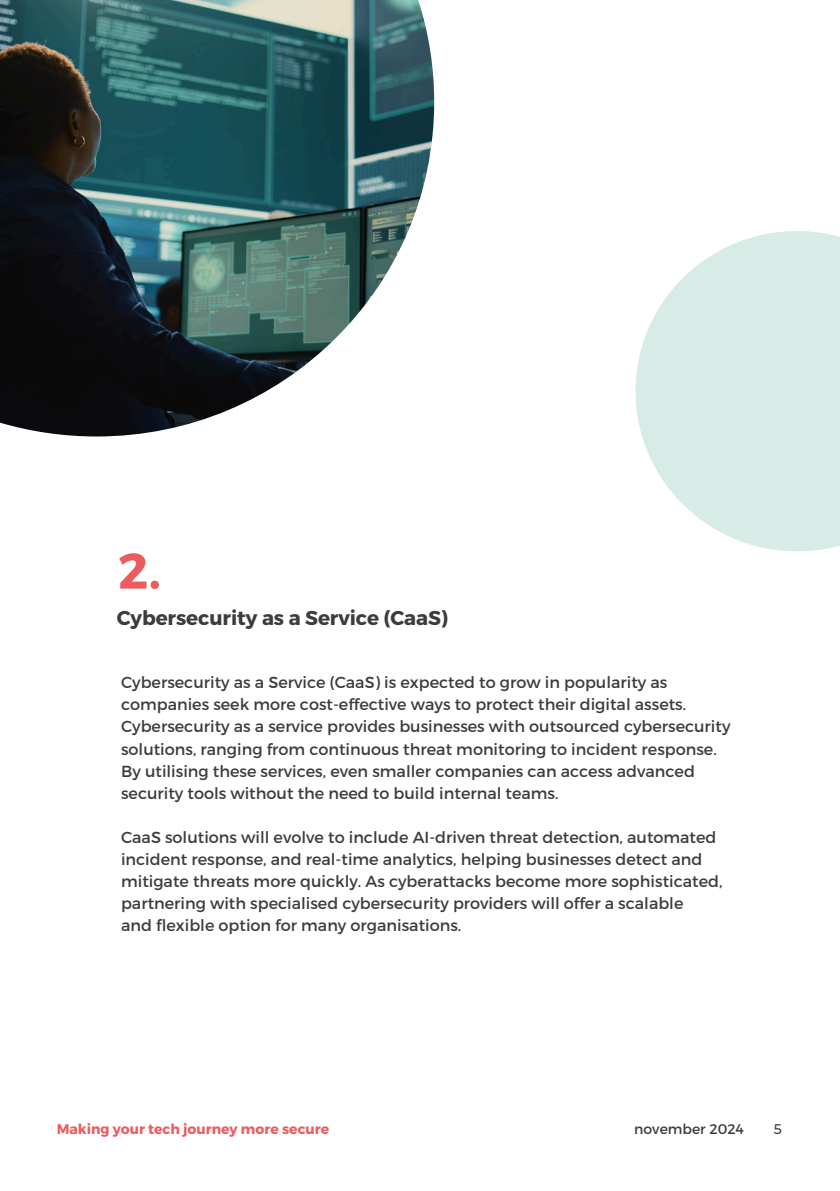
<style>
.page{position:relative;width:840px;height:1191px;background:#fff}
.page>*{position:absolute;margin:0;border:0;box-sizing:border-box;transform-origin:0 0}
.t1{font:700 50px "Montserrat";color:#eb5c5f}
.t2{font:700 20px "Montserrat";letter-spacing:-.005em;color:#3c3d3a}
.t3{font:16px/22px "Montserrat";color:#3c3d3a}
.t4{font:700 14px "Montserrat";color:#eb5c5f}
.t5{font:14px "Montserrat";color:#3c3d3a}
.t6{font:500 14px "Montserrat";color:#3c3d3a}
</style>
<div class="page">
<svg style="left:635px;top:231px;width:204px;height:320px;fill:#d8ece7"></svg>
<img style="left:0;top:0;width:434px;height:436px">
<h1 class="t1" style="left:118px;top:540px;width:44px">2.</h1>
<p class="t2" style="left:117px;top:605px;width:333px">Cybersecurity as a Service (CaaS)</p>
<p class="t3" style="left:121px;top:671px;width:610px">Cybersecurity as a Service (CaaS) is expected to grow in popularity as companies seek more cost-effective ways to protect their digital assets.<br>Cybersecurity as a service provides businesses with outsourced cybersecurity solutions, ranging from continuous threat monitoring to incident response.<br>By utilising these services, even smaller companies can access advanced security tools without the need to build internal teams.</p>
<p class="t3" style="left:121px;top:825px;width:602px">CaaS solutions will evolve to include AI-driven threat detection, automated incident response, and real-time analytics, helping businesses detect and mitigate threats more quickly. As cyberattacks become more sophisticated, partnering with specialised cybersecurity providers will offer a scalable<br>and flexible option for many organisations.</p>
<p class="t4" style="left:57px;top:1120px;width:274px">Making your tech journey more secure</p>
<p class="t6" style="left:773px;top:1119px;width:10px">5</p>
<p class="t5" style="left:634px;top:1120px;width:111px">november 2024</p>
</div>
